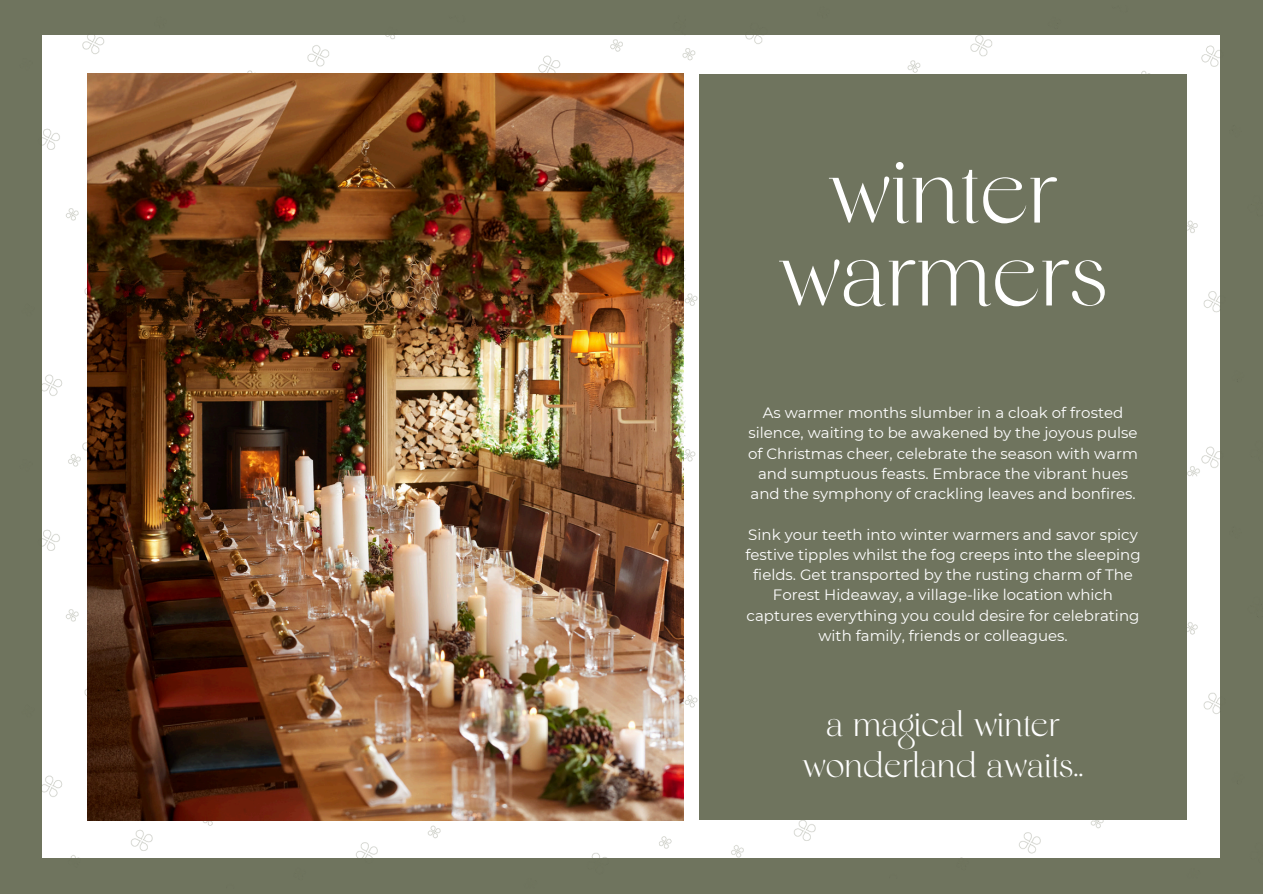
<style>
.page{position:relative;width:1263px;height:894px;background:#fff}
.page>*{position:absolute;margin:0;border:0;box-sizing:border-box;transform-origin:0 0}
.t1{font:100 82.95px/82.8px "Original";color:#fff;text-align:center}
.t2{font:100 31.2px/40.5px "Original";color:#fff;text-align:center}
.t3{font:15px/20.2px "Montserrat";color:#fff;text-align:center}
</style>
<div class="page">
<div style="left:0;top:0;width:1263px;height:893px;background:#6f745e"></div>
<div style="left:42px;top:35px;width:641px;height:376px;background:#fff"></div>
<div style="left:42px;top:411px;width:641px;height:447px;background:#fff"></div>
<div style="left:683px;top:35px;width:537px;height:366px;background:#fff"></div>
<div style="left:683px;top:401px;width:537px;height:457px;background:#fff"></div>
<img style="left:88px;top:74px;width:595px;height:746px">
<div style="left:699px;top:74px;width:488px;height:745px;background:#6f745e"></div>
<h1 class="t1" style="left:778px;top:157px;width:331px">winter warmers</h1>
<p class="t3" style="left:748px;top:402px;width:391px">As warmer months slumber in a cloak of frosted silence, waiting to be awakened by the joyous pulse of Christmas cheer, celebrate the season with warm and sumptuous feasts. Embrace the vibrant hues and the symphony of crackling leaves and bonfires.</p>
<p class="t3" style="left:745px;top:524px;width:397px">Sink your teeth into winter warmers and savor spicy festive tipples whilst the fog creeps into the sleeping fields. Get transported by the rusting charm of The Forest Hideaway, a village-like location which captures everything you could desire for celebrating with family, friends or colleagues.</p>
<p class="t2" style="left:802px;top:707px;width:283px">a magical winter wonderland awaits..</p>
</div>
